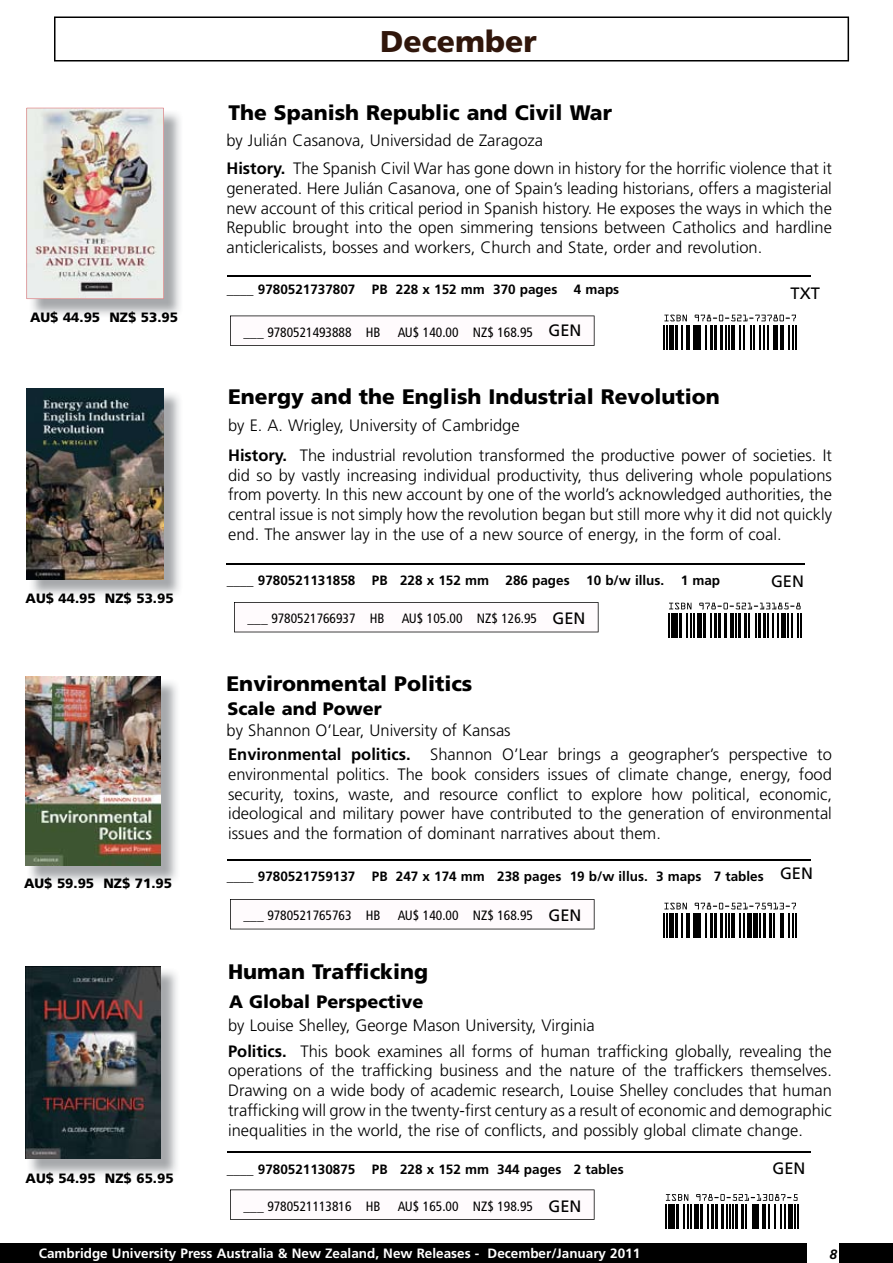
<style>
.page{position:relative;width:893px;height:1263px;background:#fff}
.page>*{position:absolute;margin:0;border:0;box-sizing:border-box;transform-origin:0 0}
.t1{font:900 30px "Frutiger LT Std";color:#30160b}
.t2{font:900 21px "Frutiger LT Std";color:#000}
.t3{font:900 18px "Frutiger LT Std";color:#000}
.t4{font:300 16.5px/19.8px "Frutiger LT Std";color:#000;text-align:justify}
.t5{font:16.5px "Frutiger LT Std";color:#000}
.t6{font:700 13.5px "Frutiger LT Std";color:#000}
.t7{font:condensed 13.5px "Frutiger LT Std";color:#000}
.t8{font:700 13.5px "Frutiger";color:#fff}
.t9{font:900 13.5px "Frutiger LT Std";color:#000}
.t10{font:italic 700 13.5px "Frutiger";color:#000}
.s1{font-weight:700}
</style>
<div class="page">
<div style="left:0;top:1243px;width:893px;height:20px;background:#000"></div>
<hr style="left:227px;top:275px;width:584px;height:1px;background:#000">
<hr style="left:227px;top:563px;width:578px;height:1px;background:#000">
<hr style="left:227px;top:860px;width:584px;height:1px;background:#000">
<hr style="left:227px;top:1152px;width:584px;height:1px;background:#000">
<img style="left:29px;top:391px;width:151px;height:204px">
<img style="left:27px;top:389px;width:136px;height:190px">
<img style="left:29px;top:968px;width:148px;height:207px">
<img style="left:25px;top:966px;width:135px;height:193px">
<img style="left:29px;top:113px;width:151px;height:202px">
<img style="left:27px;top:108px;width:137px;height:191px">
<img style="left:29px;top:679px;width:148px;height:203px">
<img style="left:25px;top:677px;width:135px;height:189px">
<hr style="left:663px;top:325px;width:2px;height:24px;background:#000">
<svg style="left:664px;top:315px;width:132px;height:34px"></svg>
<hr style="left:795px;top:325px;width:2px;height:24px;background:#000">
<svg style="left:668px;top:603px;width:24px;height:34px"></svg>
<hr style="left:693px;top:613px;width:2px;height:24px;background:#000">
<hr style="left:698px;top:613px;width:4px;height:24px;background:#000">
<svg style="left:699px;top:603px;width:102px;height:34px"></svg>
<hr style="left:663px;top:913px;width:2px;height:24px;background:#000">
<svg style="left:664px;top:903px;width:132px;height:34px"></svg>
<hr style="left:795px;top:913px;width:2px;height:24px;background:#000">
<svg style="left:665px;top:1194px;width:23px;height:35px"></svg>
<div style="left:670px;top:1205px;width:5px;height:24px;background:#000"></div>
<hr style="left:676px;top:1205px;width:3px;height:24px;background:#000">
<hr style="left:683px;top:1205px;width:2px;height:24px;background:#000">
<hr style="left:687px;top:1205px;width:2px;height:24px;background:#000">
<hr style="left:690px;top:1205px;width:2px;height:24px;background:#000">
<div style="left:694px;top:1205px;width:5px;height:24px;background:#000"></div>
<svg style="left:696px;top:1194px;width:102px;height:35px"></svg>
<svg style="left:230px;top:316px;width:364px;height:30px"></svg>
<svg style="left:234px;top:602px;width:364px;height:30px"></svg>
<svg style="left:230px;top:899px;width:364px;height:30px"></svg>
<svg style="left:230px;top:1189px;width:364px;height:31px"></svg>
<svg style="left:54px;top:17px;width:795px;height:45px"></svg>
<div style="left:807px;top:1242px;width:31px;height:21px;background:#fff"></div>
<h1 class="t1" style="left:380px;top:24px;width:158px">December</h1>
<p class="t2" style="left:228px;top:100px;width:385px">The Spanish Republic and Civil War</p>
<p class="t4" style="left:226px;top:130px;width:318px">by Julián Casanova, Universidad de Zaragoza</p>
<p class="t4" style="left:226px;top:159px;width:607px"><span class="s1">History.</span> The Spanish Civil War has gone down in history for the horrific violence that it generated. Here Julián Casanova, one of Spain’s leading historians, offers a magisterial new account of this critical period in Spanish history. He exposes the ways in which the Republic brought into the open simmering tensions between Catholics and hardline anticlericalists, bosses and workers, Church and State, order and revolution.</p>
<p class="t9" style="left:30px;top:309px;width:150px">AU$ 44.95 NZ$ 53.95</p>
<p class="t9" style="left:26px;top:590px;width:150px">AU$ 44.95 NZ$ 53.95</p>
<p class="t9" style="left:24px;top:875px;width:150px">AU$ 59.95 NZ$ 71.95</p>
<p class="t9" style="left:26px;top:1170px;width:150px">AU$ 54.95 NZ$ 65.95</p>
<p class="t6" style="left:227px;top:281px;width:394px">____ 9780521737807 PB 228 x 152 mm 370 pages 4 maps</p>
<p class="t7" style="left:243px;top:324px;width:139px">___ 9780521493888 HB</p>
<p class="t7" style="left:398px;top:324px;width:137px">AU$ 140.00 NZ$ 168.95</p>
<p class="t5" style="left:548px;top:321px;width:35px">GEN</p>
<p class="t2" style="left:228px;top:384px;width:493px">Energy and the English Industrial Revolution</p>
<p class="t4" style="left:228px;top:416px;width:293px">by E. A. Wrigley, University of Cambridge</p>
<p class="t5" style="left:790px;top:283px;width:31px">TXT</p>
<p class="t4" style="left:228px;top:445px;width:605px"><span class="s1">History.</span> The industrial revolution transformed the productive power of societies. It did so by vastly increasing individual productivity, thus delivering whole populations from poverty. In this new account by one of the world’s acknowledged authorities, the central issue is not simply how the revolution began but still more why it did not quickly end. The answer lay in the use of a new source of energy, in the form of coal.</p>
<p class="t6" style="left:227px;top:573px;width:495px">____ 9780521131858 PB 228 x 152 mm 286 pages 10 b/w illus. 1 map</p>
<p class="t7" style="left:248px;top:611px;width:139px">___ 9780521766937 HB</p>
<p class="t7" style="left:402px;top:611px;width:137px">AU$ 105.00 NZ$ 126.95</p>
<p class="t5" style="left:552px;top:609px;width:34px">GEN</p>
<p class="t2" style="left:226px;top:671px;width:247px">Environmental Politics</p>
<p class="t3" style="left:228px;top:698px;width:156px">Scale and Power</p>
<p class="t4" style="left:227px;top:720px;width:286px">by Shannon O’Lear, University of Kansas</p>
<p class="t5" style="left:771px;top:571px;width:34px">GEN</p>
<p class="t4" style="left:228px;top:745px;width:605px"><span class="s1">Environmental politics.</span> Shannon O’Lear brings a geographer’s perspective to environmental politics. The book considers issues of climate change, energy, food security, toxins, waste, and resource conflict to explore how political, economic, ideological and military power have contributed to the generation of environmental issues and the formation of dominant narratives about them.</p>
<p class="t6" style="left:227px;top:868px;width:538px">____ 9780521759137 PB 247 x 174 mm 238 pages 19 b/w illus. 3 maps 7 tables</p>
<p class="t5" style="left:780px;top:864px;width:34px">GEN</p>
<p class="t7" style="left:243px;top:908px;width:139px">___ 9780521765763 HB</p>
<p class="t7" style="left:398px;top:908px;width:137px">AU$ 140.00 NZ$ 168.95</p>
<p class="t5" style="left:548px;top:906px;width:35px">GEN</p>
<p class="t2" style="left:228px;top:959px;width:202px">Human Trafficking</p>
<p class="t3" style="left:229px;top:990px;width:196px">A Global Perspective</p>
<p class="t4" style="left:228px;top:1016px;width:368px">by Louise Shelley, George Mason University, Virginia</p>
<p class="t4" style="left:228px;top:1041px;width:605px"><span class="s1">Politics.</span> This book examines all forms of human trafficking globally, revealing the operations of the trafficking business and the nature of the traffickers themselves.<br>Drawing on a wide body of academic research, Louise Shelley concludes that human trafficking will grow in the twenty-first century as a result of economic and demographic inequalities in the world, the rise of conflicts, and possibly global climate change.</p>
<p class="t6" style="left:227px;top:1161px;width:399px">____ 9780521130875 PB 228 x 152 mm 344 pages 2 tables</p>
<p class="t5" style="left:772px;top:1158px;width:34px">GEN</p>
<p class="t7" style="left:243px;top:1198px;width:139px">___ 9780521113816 HB</p>
<p class="t7" style="left:398px;top:1198px;width:137px">AU$ 165.00 NZ$ 198.95</p>
<p class="t5" style="left:548px;top:1196px;width:35px">GEN</p>
<p class="t8" style="left:39px;top:1245px;width:603px">Cambridge University Press Australia &amp; New Zealand, New Releases - December/January 2011</p>
<p class="t10" style="left:829px;top:1246px;width:9px">8</p>
</div>
